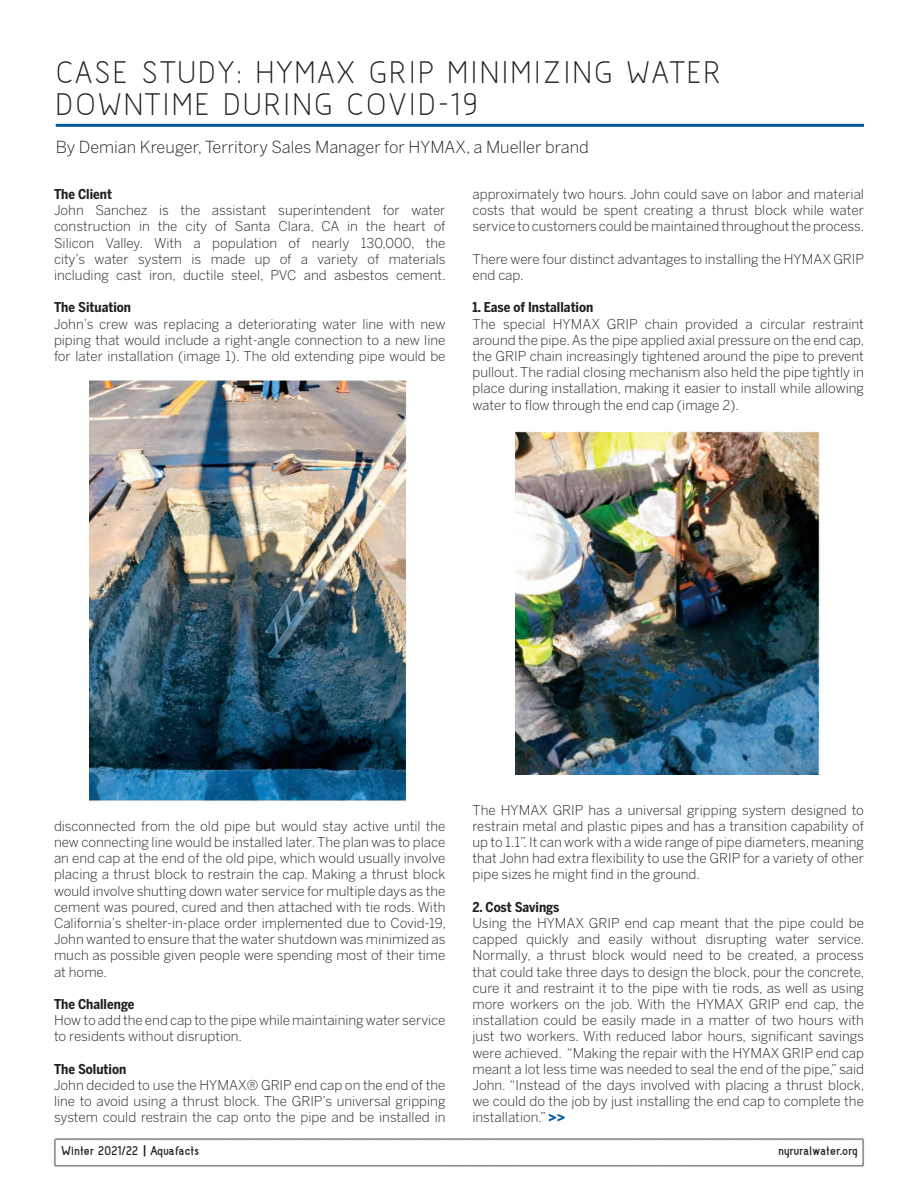
<style>
.page{position:relative;width:918px;height:1188px;background:#fff}
.page>*{position:absolute;margin:0;border:0;box-sizing:border-box;transform-origin:0 0}
.t1{font:39px/31.5px "Acid";letter-spacing:.06em;color:#231f20}
.t2{font:300 16.5px "Benton Sans";color:#231f20}
.t3{font:700 16.2px "Acid";letter-spacing:-.01em;color:#231f20}
.t4{font:300 13.5px/16.2px "Benton Sans";color:#231f20;text-align:justify}
.t5{font:700 13.5px "Benton Sans Cond";color:#231f20}
.s1{font-weight:900;color:#005a9b}
.s2{font-family:"Benton Sans";font-weight:500;font-size:12px}
</style>
<div class="page">
<svg style="left:54px;top:1138px;width:810px;height:29px"></svg>
<hr style="left:56px;top:124px;width:808px;height:3px;background:#005a9b">
<img style="left:89px;top:381px;width:318px;height:422px">
<img style="left:516px;top:432px;width:305px;height:342px">
<h1 class="t1" style="left:56px;top:58px;width:667px">CASE STUDY: HYMAX GRIP MINIMIZING WATER<br>DOWNTIME DURING COVID-19</h1>
<p class="t2" style="left:56px;top:137px;width:535px">By Demian Kreuger, Territory Sales Manager for HYMAX, a Mueller brand</p>
<p class="t5" style="left:54px;top:186px;width:60px">The Client</p>
<p class="t4" style="left:54px;top:202px;width:393px">John Sanchez is the assistant superintendent for water construction in the city of Santa Clara, CA in the heart of Silicon Valley. With a population of nearly 130,000, the city’s water system is made up of a variety of materials including cast iron, ductile steel, PVC and asbestos cement.</p>
<p class="t5" style="left:54px;top:300px;width:79px">The Situation</p>
<p class="t4" style="left:54px;top:315px;width:393px">John’s crew was replacing a deteriorating water line with new piping that would include a right-angle connection to a new line for later installation (image 1). The old extending pipe would be</p>
<p class="t4" style="left:472px;top:186px;width:393px">approximately two hours. John could save on labor and material costs that would be spent creating a thrust block while water service to customers could be maintained throughout the process.</p>
<p class="t4" style="left:472px;top:251px;width:393px">There were four distinct advantages to installing the HYMAX GRIP end cap.</p>
<p class="t5" style="left:472px;top:300px;width:122px">1. Ease of Installation</p>
<p class="t4" style="left:472px;top:315px;width:393px">The special HYMAX GRIP chain provided a circular restraint around the pipe. As the pipe applied axial pressure on the end cap, the GRIP chain increasingly tightened around the pipe to prevent pullout. The radial closing mechanism also held the pipe tightly in place during installation, making it easier to install while allowing water to flow through the end cap (image 2).</p>
<p class="t4" style="left:54px;top:818px;width:393px">disconnected from the old pipe but would stay active until the new connecting line would be installed later. The plan was to place an end cap at the end of the old pipe, which would usually involve placing a thrust block to restrain the cap. Making a thrust block would involve shutting down water service for multiple days as the cement was poured, cured and then attached with tie rods. With California’s shelter-in-place order implemented due to Covid-19, John wanted to ensure that the water shutdown was minimized as much as possible given people were spending most of their time at home.</p>
<p class="t5" style="left:54px;top:996px;width:82px">The Challenge</p>
<p class="t4" style="left:54px;top:1012px;width:393px">How to add the end cap to the pipe while maintaining water service to residents without disruption.</p>
<p class="t5" style="left:54px;top:1061px;width:74px">The Solution</p>
<p class="t4" style="left:54px;top:1077px;width:393px">John decided to use the HYMAX® GRIP end cap on the end of the line to avoid using a thrust block. The GRIP’s universal gripping system could restrain the cap onto the pipe and be installed in</p>
<p class="t4" style="left:472px;top:801px;width:393px">The HYMAX GRIP has a universal gripping system designed to restrain metal and plastic pipes and has a transition capability of up to 1.1”. It can work with a wide range of pipe diameters, meaning that John had extra flexibility to use the GRIP for a variety of other pipe sizes he might find in the ground.</p>
<p class="t5" style="left:472px;top:899px;width:88px">2. Cost Savings</p>
<p class="t4" style="left:472px;top:915px;width:393px">Using the HYMAX GRIP end cap meant that the pipe could be capped quickly and easily without disrupting water service.<br>Normally, a thrust block would need to be created, a process that could take three days to design the block, pour the concrete, cure it and restraint it to the pipe with tie rods, as well as using more workers on the job. With the HYMAX GRIP end cap, the installation could be easily made in a matter of two hours with just two workers. With reduced labor hours, significant savings were achieved. “Making the repair with the HYMAX GRIP end cap meant a lot less time was needed to seal the end of the pipe,” said John. “Instead of the days involved with placing a thrust block, we could do the job by just installing the end cap to complete the installation.” <span class="s1">&gt;&gt;</span></p>
<p class="t3" style="left:62px;top:1145px;width:139px">Winter 2021/22 <span class="s2">|</span> Aquafacts</p>
<p class="t3" style="left:778px;top:1145px;width:81px">nyruralwater.org</p>
</div>
